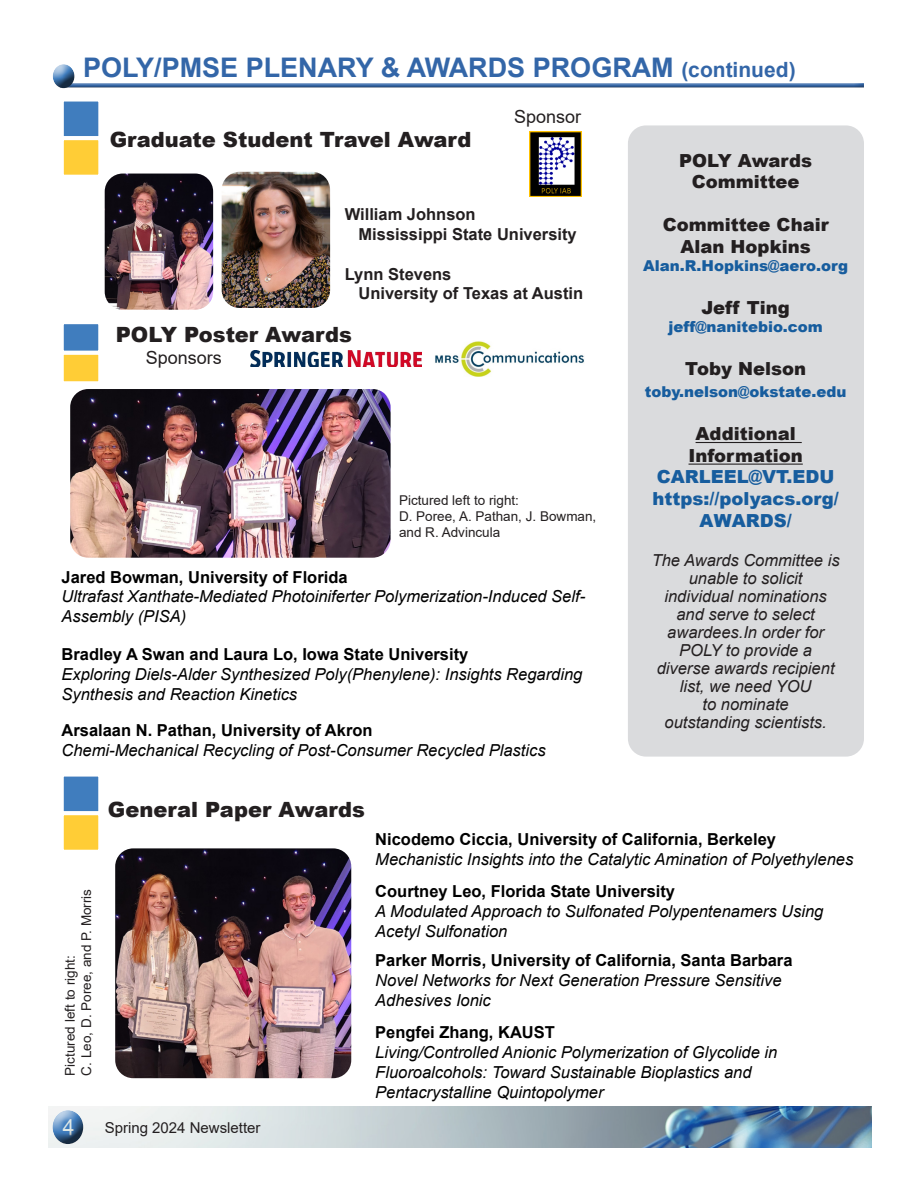
<style>
.page{position:relative;width:918px;height:1188px;background:#fff}
.page>*{position:absolute;margin:0;border:0;box-sizing:border-box;transform-origin:0 0}
.t1{font:700 27px "Arial";color:#3366a8}
.t2{font:900 21px "Arial";color:#231f20}
.t3{font:21px "Arial";color:#e0e9e6}
.t4{font:900 18px "Arial";color:#231f20}
.t5{font:900 18px "Arial";color:#175d9e}
.t6{font:18px "Arial";color:#231f20}
.t7{font:italic 16.5px/19.8px "Arial";color:#000}
.t8{font:700 16.5px "Arial";color:#000}
.t9{font:italic 16.5px "Arial";color:#231f20}
.t10{font:700 16.5px "Arial";color:#231f20}
.t11{font:900 15px "Arial";color:#175d9e}
.t12{font:15px "Arial";color:#231f20}
.t13{font:13.5px/16.2px "Arial";color:#231f20}
.s1{font-size:21px}
</style>
<div class="page">
<img style="left:48px;top:1107px;width:824px;height:40px">
<div style="left:47px;top:1103px;width:42px;height:36px;background:#f4f4f4"></div>
<div style="left:47px;top:1111px;width:47px;height:34px;background:#231f20;opacity:.75"></div>
<div style="left:59px;top:81px;width:807px;height:7px;background:#231f20;opacity:.75"></div>
<div style="left:46px;top:63px;width:39px;height:28px;background:#231f20;opacity:.75"></div>
<div style="left:62px;top:99px;width:39px;height:39px;background:#407dbe;border:2px solid #fff"></div>
<div style="left:62px;top:138px;width:39px;height:39px;background:#ffcd36;border:2px solid #fff"></div>
<img style="left:530px;top:131px;width:51px;height:66px">
<div style="left:628px;top:125px;width:236px;height:632px;background:#dadbdd;border-radius:18px"></div>
<hr style="left:696px;top:442px;width:106px;height:1px;background:#231f20">
<hr style="left:689px;top:464px;width:114px;height:1px;background:#231f20">
<img style="left:105px;top:174px;width:108px;height:136px">
<img style="left:222px;top:172px;width:108px;height:136px">
<div style="left:62px;top:322px;width:39px;height:31px;background:#407dbe;border:2px solid #fff"></div>
<div style="left:62px;top:353px;width:39px;height:31px;background:#ffcd36;border:2px solid #fff"></div>
<img style="left:250px;top:350px;width:172px;height:17px">
<img style="left:435px;top:341px;width:149px;height:35px">
<img style="left:70px;top:389px;width:321px;height:169px">
<div style="left:62px;top:774px;width:39px;height:39px;background:#407dbe;border:2px solid #fff"></div>
<div style="left:62px;top:813px;width:39px;height:39px;background:#ffcd36;border:2px solid #fff"></div>
<img style="left:115px;top:848px;width:236px;height:230px">
<p class="t1" style="left:83px;top:49px;width:714px">POLY/PMSE PLENARY &amp; AWARDS PROGRAM <span class="s1">(continued)</span></p>
<p class="t2" style="left:110px;top:124px;width:363px">Graduate Student Travel Award</p>
<p class="t6" style="left:514px;top:104px;width:69px">Sponsor</p>
<p class="t10" style="left:345px;top:203px;width:132px">William Johnson</p>
<p class="t10" style="left:359px;top:223px;width:220px">Mississippi State University</p>
<p class="t10" style="left:345px;top:262px;width:108px">Lynn Stevens</p>
<p class="t10" style="left:359px;top:282px;width:226px">University of Texas at Austin</p>
<p class="t2" style="left:116px;top:320px;width:238px">POLY Poster Awards</p>
<p class="t6" style="left:146px;top:345px;width:78px">Sponsors</p>
<p class="t13" style="left:399px;top:492px;width:199px">Pictured left to right:<br>D. Poree, A. Pathan, J. Bowman, and R. Advincula</p>
<p class="t8" style="left:62px;top:565px;width:288px">Jared Bowman, University of Florida</p>
<p class="t7" style="left:62px;top:587px;width:525px">Ultrafast Xanthate-Mediated Photoiniferter Polymerization-Induced Self-<br>Assembly (PISA)</p>
<p class="t8" style="left:62px;top:643px;width:408px">Bradley A Swan and Laura Lo, Iowa State University</p>
<p class="t7" style="left:62px;top:664px;width:522px">Exploring Diels-Alder Synthesized Poly(Phenylene): Insights Regarding<br>Synthesis and Reaction Kinetics</p>
<p class="t8" style="left:62px;top:719px;width:313px">Arsalaan N. Pathan, University of Akron</p>
<p class="t7" style="left:62px;top:741px;width:486px">Chemi-Mechanical Recycling of Post-Consumer Recycled Plastics</p>
<p class="t2" style="left:108px;top:795px;width:259px">General Paper Awards</p>
<p class="t4" style="left:679px;top:147px;width:134px">POLY Awards</p>
<p class="t4" style="left:692px;top:169px;width:109px">Committee</p>
<p class="t4" style="left:663px;top:212px;width:167px">Committee Chair</p>
<p class="t4" style="left:681px;top:234px;width:132px">Alan Hopkins</p>
<p class="t11" style="left:643px;top:255px;width:206px">Alan.R.Hopkins@aero.org</p>
<p class="t4" style="left:702px;top:295px;width:90px">Jeff Ting</p>
<p class="t11" style="left:668px;top:316px;width:156px">jeff@nanitebio.com</p>
<p class="t4" style="left:685px;top:356px;width:122px">Toby Nelson</p>
<p class="t11" style="left:645px;top:381px;width:203px">toby.nelson@okstate.edu</p>
<p class="t4" style="left:696px;top:421px;width:102px">Additional</p>
<p class="t4" style="left:689px;top:442px;width:116px">Information</p>
<p class="t5" style="left:657px;top:464px;width:179px">CARLEEL@VT.EDU</p>
<p class="t5" style="left:652px;top:486px;width:188px">https://polyacs.org/</p>
<p class="t5" style="left:700px;top:507px;width:94px">AWARDS/</p>
<p class="t9" style="left:652px;top:550px;width:189px">The Awards Committee is</p>
<p class="t9" style="left:689px;top:568px;width:115px">unable to solicit</p>
<p class="t9" style="left:664px;top:586px;width:164px">individual nominations</p>
<p class="t9" style="left:676px;top:604px;width:140px">and serve to select</p>
<p class="t9" style="left:667px;top:622px;width:158px">awardees.In order for</p>
<p class="t9" style="left:679px;top:640px;width:135px">POLY to provide a</p>
<p class="t9" style="left:657px;top:658px;width:179px">diverse awards recipient</p>
<p class="t9" style="left:680px;top:676px;width:133px">list, we need YOU</p>
<p class="t9" style="left:703px;top:694px;width:88px">to nominate</p>
<p class="t9" style="left:664px;top:712px;width:164px">outstanding scientists.</p>
<p class="t13" style="left:62px;top:1076px;width:188px;rotate:-90deg">Pictured left to right:<br>C. Leo, D. Poree, and P. Morris</p>
<p class="t3" style="left:62px;top:1110px;width:13px">4</p>
<p class="t12" style="left:105px;top:1117px;width:157px">Spring 2024 Newsletter</p>
<p class="t8" style="left:375px;top:827px;width:402px">Nicodemo Ciccia, University of California, Berkeley</p>
<p class="t7" style="left:375px;top:849px;width:480px">Mechanistic Insights into the Catalytic Amination of Polyethylenes</p>
<p class="t8" style="left:375px;top:880px;width:301px">Courtney Leo, Florida State University</p>
<p class="t7" style="left:375px;top:901px;width:450px">A Modulated Approach to Sulfonated Polypentenamers Using<br>Acetyl Sulfonation</p>
<p class="t8" style="left:375px;top:949px;width:419px">Parker Morris, University of California, Santa Barbara</p>
<p class="t7" style="left:375px;top:971px;width:408px">Novel Networks for Next Generation Pressure Sensitive<br>Adhesives Ionic</p>
<p class="t8" style="left:375px;top:1021px;width:181px">Pengfei Zhang, KAUST</p>
<p class="t7" style="left:375px;top:1043px;width:403px">Living/Controlled Anionic Polymerization of Glycolide in<br>Fluoroalcohols: Toward Sustainable Bioplastics and<br>Pentacrystalline Quintopolymer</p>
</div>
